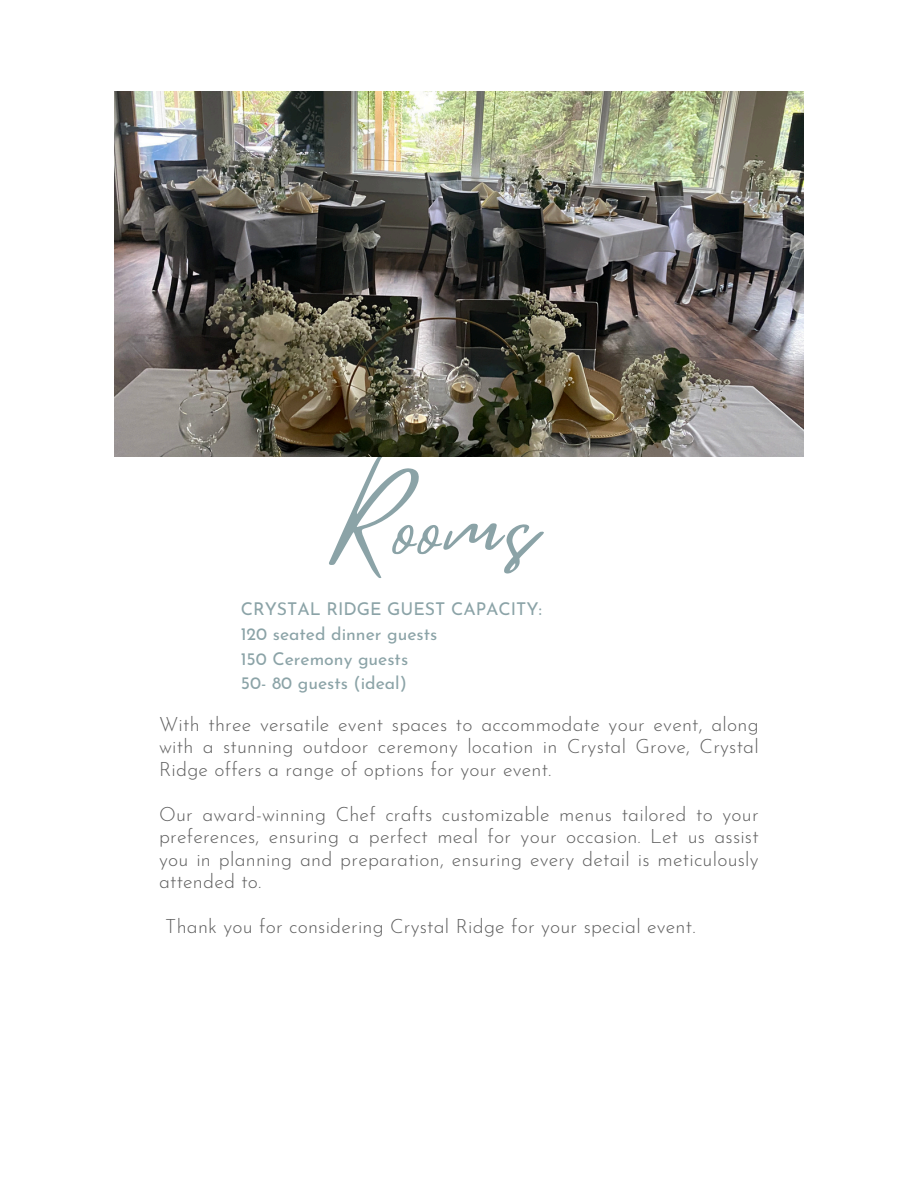
<style>
.page{position:relative;width:918px;height:1188px;background:#fff}
.page>*{position:absolute;margin:0;border:0;box-sizing:border-box;transform-origin:0 0}
.t1{font:86.1px "Mistrully";letter-spacing:.055em;color:#8ba3a7}
.t2{font:300 19.5px/22.5px "Josefin Sans";letter-spacing:.01em;color:#5e5e5e;text-align:justify}
.t3{font:17.7px "Josefin Sans";color:#8ba3a7}
</style>
<div class="page">
<img style="left:114px;top:92px;width:690px;height:364px">
<p class="t1" style="left:330px;top:458px;width:207px">Rooms</p>
<h1 class="t3" style="left:241px;top:602px;width:303px">CRYSTAL RIDGE GUEST CAPACITY:</h1>
<p class="t3" style="left:241px;top:626px;width:198px">120 seated dinner guests</p>
<p class="t3" style="left:241px;top:651px;width:169px">150 Ceremony guests</p>
<p class="t3" style="left:241px;top:676px;width:168px">50- 80 guests (ideal)</p>
<p class="t2" style="left:159px;top:715px;width:601px">With three versatile event spaces to accommodate your event, along with a stunning outdoor ceremony location in Crystal Grove, Crystal Ridge offers a range of options for your event.</p>
<p class="t2" style="left:159px;top:805px;width:601px">Our award-winning Chef crafts customizable menus tailored to your preferences, ensuring a perfect meal for your occasion. Let us assist you in planning and preparation, ensuring every detail is meticulously attended to.</p>
<p class="t2" style="left:165px;top:917px;width:532px">Thank you for considering Crystal Ridge for your special event.</p>
</div>
